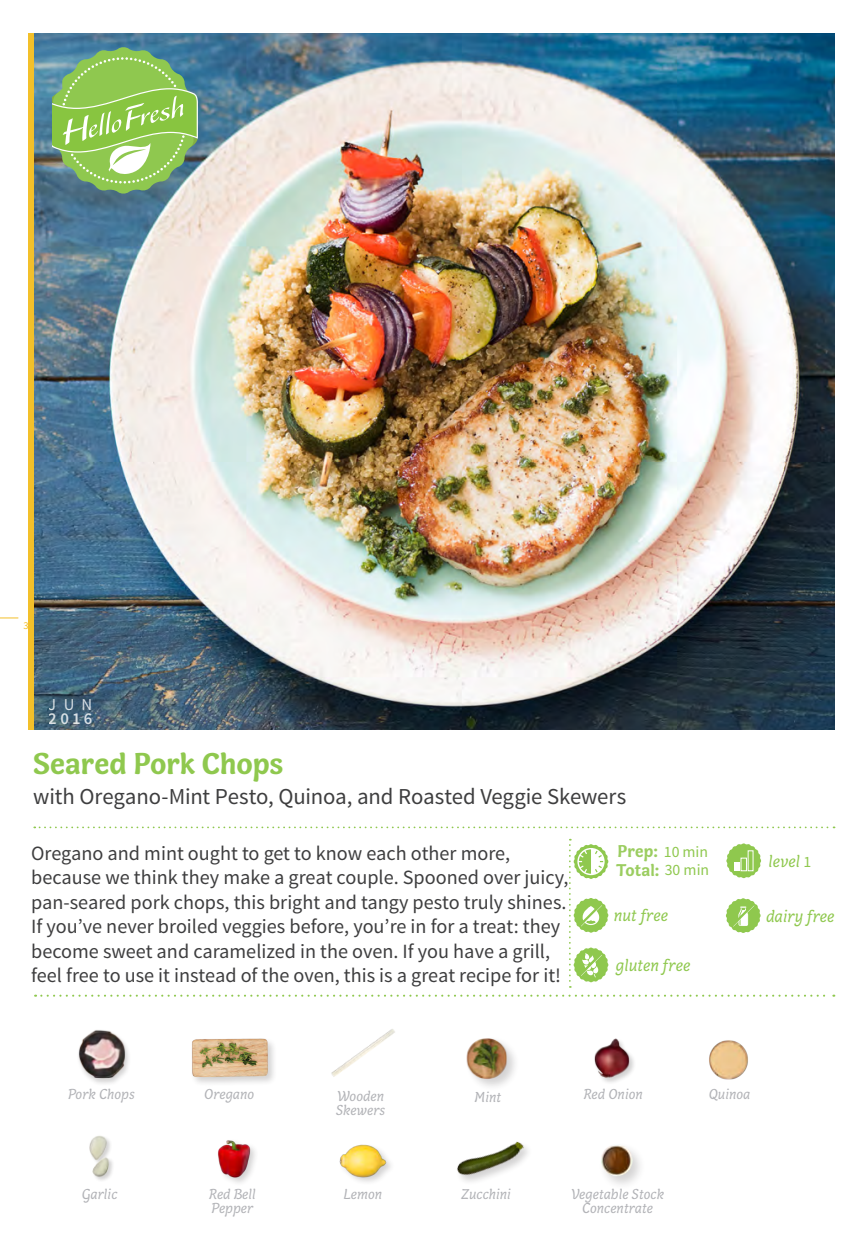
<style>
.page{position:relative;width:868px;height:1236px;background:#fff}
.page>*{position:absolute;margin:0;border:0;box-sizing:border-box;transform-origin:0 0}
.t1{font:700 30.97px "Capucine Basic";letter-spacing:-.005em;color:#8fc84e}
.t2{font:22.75px "Source Sans Pro";letter-spacing:-.005em;color:#3e3e3f}
.t3{font:20.12px/24.5px "Source Sans Pro";color:#3e3e3f}
.t4{font:italic 17.5px "Capucine Basic";color:#8fc84e}
.t5{font:700 17.5px/18.7px "Capucine Basic";letter-spacing:.005em;color:#9bcd60}
.t6{font:600 16.62px "Source Sans Pro";color:#fff}
.t7{font:16.62px "Source Sans Pro";color:#fff}
.t8{font:15.75px "Source Sans Pro";color:#8fc84e}
.t9{font:italic 14.88px/14.5px "Capucine Basic";color:#b2b3b7}
.t10{font:10.5px "Source Sans Pro";color:#f3c02a}
.s1{font-family:"Source Sans Pro";font-style:normal;font-size:15.75px}
</style>
<div class="page">
<img style="left:34px;top:33px;width:800px;height:696px">
<img style="left:89px;top:1135px;width:24px;height:46px">
<div style="left:464px;top:1035px;width:55px;height:56px;background:#231f20;opacity:.2"></div>
<img style="left:464px;top:1035px;width:51px;height:49px">
<svg style="left:34px;top:826px;width:800px;height:2px"></svg>
<svg style="left:0;top:617px;width:18px;height:1px"></svg>
<svg style="left:53px;top:47px;width:145px;height:146px;background:#8cbd6f"></svg>
<svg style="left:35px;top:994px;width:799px;height:2px"></svg>
<div style="left:28px;top:33px;width:6px;height:696px;background:#f3c02a"></div>
<svg style="left:726px;top:898px;width:34px;height:34px"></svg>
<img style="left:218px;top:1140px;width:37px;height:42px">
<div style="left:338px;top:1142px;width:57px;height:43px;background:#231f20;opacity:.2"></div>
<img style="left:338px;top:1142px;width:50px;height:43px">
<img style="left:601px;top:1145px;width:39px;height:40px">
<img style="left:78px;top:1030px;width:51px;height:53px">
<img style="left:709px;top:1040px;width:39px;height:40px">
<img style="left:594px;top:1038px;width:40px;height:45px">
<div style="left:190px;top:1037px;width:87px;height:49px;background:#231f20;opacity:.2"></div>
<img style="left:190px;top:1037px;width:82px;height:43px">
<svg style="left:569px;top:838px;width:39px;height:149px"></svg>
<svg style="left:726px;top:843px;width:35px;height:35px"></svg>
<img style="left:331px;top:1029px;width:64px;height:48px">
<div style="left:455px;top:1140px;width:78px;height:45px;background:#231f20;opacity:.2"></div>
<img style="left:455px;top:1140px;width:70px;height:45px">
<p class="t10" style="left:23px;top:619px;width:7px">3</p>
<p class="t7" style="left:49px;top:694px;width:45px">JUN</p>
<p class="t6" style="left:49px;top:707px;width:45px">2016</p>
<h1 class="t1" style="left:33px;top:740px;width:252px">Seared Pork Chops</h1>
<p class="t2" style="left:33px;top:782px;width:594px">with Oregano-Mint Pesto, Quinoa, and Roasted Veggie Skewers</p>
<p class="t3" style="left:31px;top:841px;width:538px">Oregano and mint ought to get to know each other more, because we think they make a great couple. Spooned over juicy, pan-seared pork chops, this bright and tangy pesto truly shines.<br>If you’ve never broiled veggies before, you’re in for a treat: they become sweet and caramelized in the oven. If you have a grill, feel free to use it instead of the oven, this is a great recipe for it!</p>
<p class="t5" style="left:616px;top:840px;width:44px">Prep:<br>Total:</p>
<p class="t8" style="left:663px;top:841px;width:46px">10 min</p>
<p class="t8" style="left:664px;top:859px;width:46px">30 min</p>
<p class="t4" style="left:613px;top:902px;width:56px">nut free</p>
<p class="t4" style="left:615px;top:952px;width:76px">gluten free</p>
<p class="t4" style="left:768px;top:848px;width:44px">level <span class="s1">1</span></p>
<p class="t4" style="left:765px;top:903px;width:70px">dairy free</p>
<p class="t9" style="left:337px;top:1089px;width:48px">Wooden</p>
<p class="t9" style="left:708px;top:1087px;width:43px">Quinoa</p>
<p class="t9" style="left:336px;top:1103px;width:51px">Skewers</p>
<p class="t9" style="left:68px;top:1087px;width:68px">Pork Chops</p>
<p class="t9" style="left:204px;top:1087px;width:52px">Oregano</p>
<p class="t9" style="left:474px;top:1090px;width:28px">Mint</p>
<p class="t9" style="left:583px;top:1087px;width:61px">Red Onion</p>
<p class="t9" style="left:82px;top:1186px;width:37px">Garlic</p>
<p class="t9" style="left:209px;top:1186px;width:48px">Red Bell<br>Pepper</p>
<p class="t9" style="left:343px;top:1186px;width:40px">Lemon</p>
<p class="t9" style="left:460px;top:1186px;width:52px">Zucchini</p>
<p class="t9" style="left:571px;top:1186px;width:95px;text-align:center">Vegetable Stock<br>Concentrate</p>
</div>
